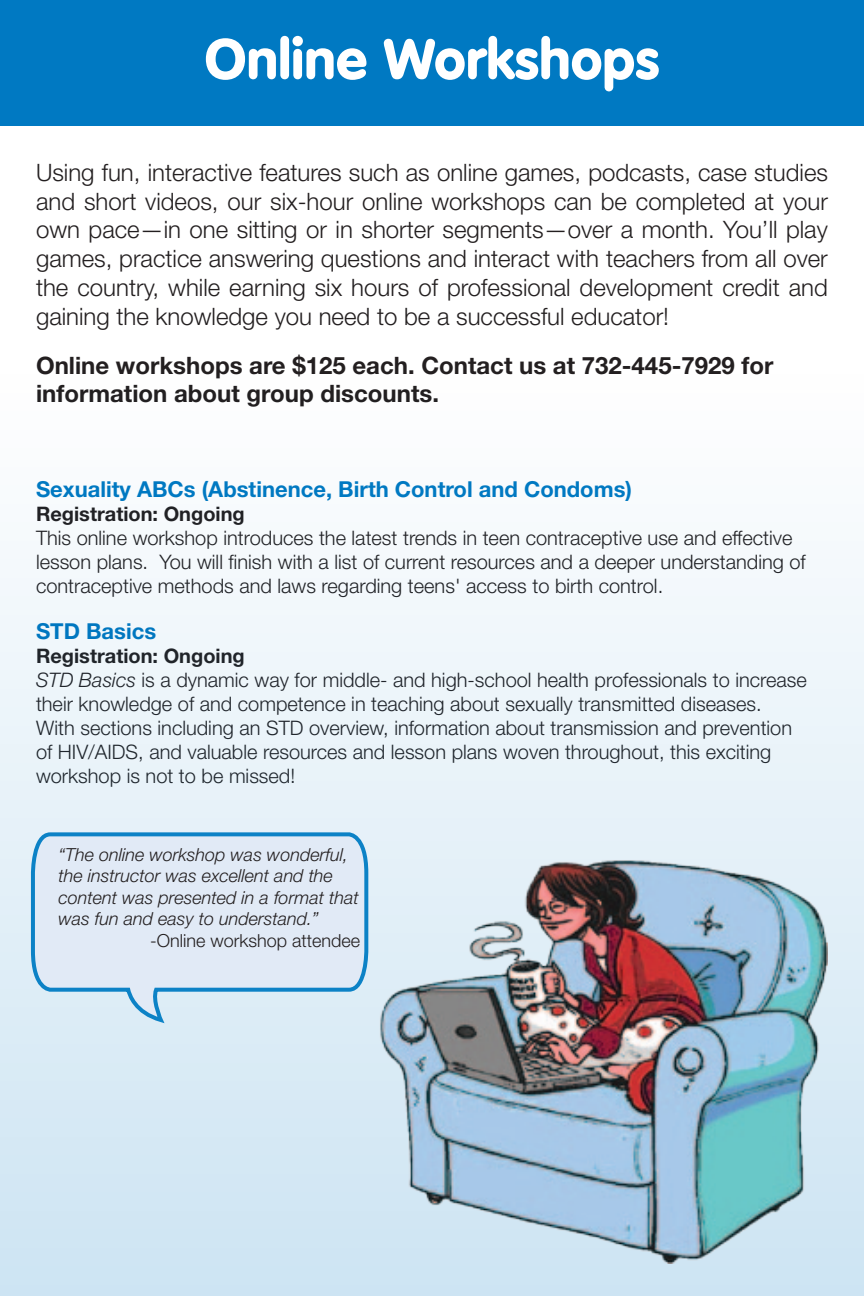
<style>
.page{position:relative;width:864px;height:1296px;background:#fff}
.page>*{position:absolute;margin:0;border:0;box-sizing:border-box;transform-origin:0 0}
.t1{font:900 56px "VAG Rounded";letter-spacing:.01em;color:#fff}
.Normal__Web{font:300 24px/28.8px "Helvetica Neue";color:#231f20;text-align:justify}
.Normal__Web-2{font:700 24px/28.8px "Helvetica Neue";color:#231f20}
.Normal__Web-3{font:700 22px "Helvetica Neue";color:#0079c2}
.t2{font:700 22px "Helvetica Neue";color:#0077c0}
.Normal__Web-4{font:300 20px/24px "Helvetica Neue";color:#231f20}
.t3{font:italic 300 18px/21.6px "Helvetica Neue";color:#231f20}
.t4{font:300 18px "Helvetica Neue";color:#231f20}
.s1{font-weight:700}
.s2{font-style:italic}
</style>
<div class="page">
<div style="left:0;top:0;width:864px;height:126px;background:#0079c2"></div>
<div style="left:0;top:370px;width:864px;height:926px;background:linear-gradient(to bottom,#fffefe,#cde4f3)"></div>
<svg style="left:29px;top:830px;width:341px;height:195px"></svg>
<img style="left:373px;top:855px;width:455px;height:409px">
<p class="t1" style="left:205px;top:25px;width:456px">Online Workshops</p>
<p class="Normal__Web" style="left:36px;top:157px;width:794px">Using fun, interactive features such as online games, podcasts, case studies and short videos, our six-hour online workshops can be completed at your own pace—in one sitting or in shorter segments—over a month. You’ll play games, practice answering questions and interact with teachers from all over the country, while earning six hours of professional development credit and gaining the knowledge you need to be a successful educator!</p>
<p class="Normal__Web-2" style="left:36px;top:350px;width:739px">Online workshops are $125 each. Contact us at 732-445-7929 for information about group discounts.</p>
<p class="Normal__Web-3" style="left:36px;top:475px;width:598px">Sexuality ABCs (Abstinence, Birth Control and Condoms)</p>
<p class="Normal__Web-4" style="left:36px;top:501px;width:771px"><span class="s1">Registration: Ongoing<br></span>This online workshop introduces the latest trends in teen contraceptive use and effective lesson plans. You will finish with a list of current resources and a deeper understanding of contraceptive methods and laws regarding teens' access to birth control.</p>
<p class="t2" style="left:36px;top:618px;width:122px">STD Basics</p>
<p class="Normal__Web-4" style="left:36px;top:644px;width:772px"><span class="s1">Registration: Ongoing<br></span><span class="s2">STD Basics</span> is a dynamic way for middle- and high-school health professionals to increase their knowledge of and competence in teaching about sexually transmitted diseases.<br>With sections including an STD overview, information about transmission and prevention of HIV/AIDS, and valuable resources and lesson plans woven throughout, this exciting workshop is not to be missed!</p>
<p class="t3" style="left:59px;top:843px;width:302px">“The online workshop was wonderful, the instructor was excellent and the content was presented in a format that was fun and easy to understand.”</p>
<p class="t4" style="left:150px;top:930px;width:212px">-Online workshop attendee</p>
</div>
